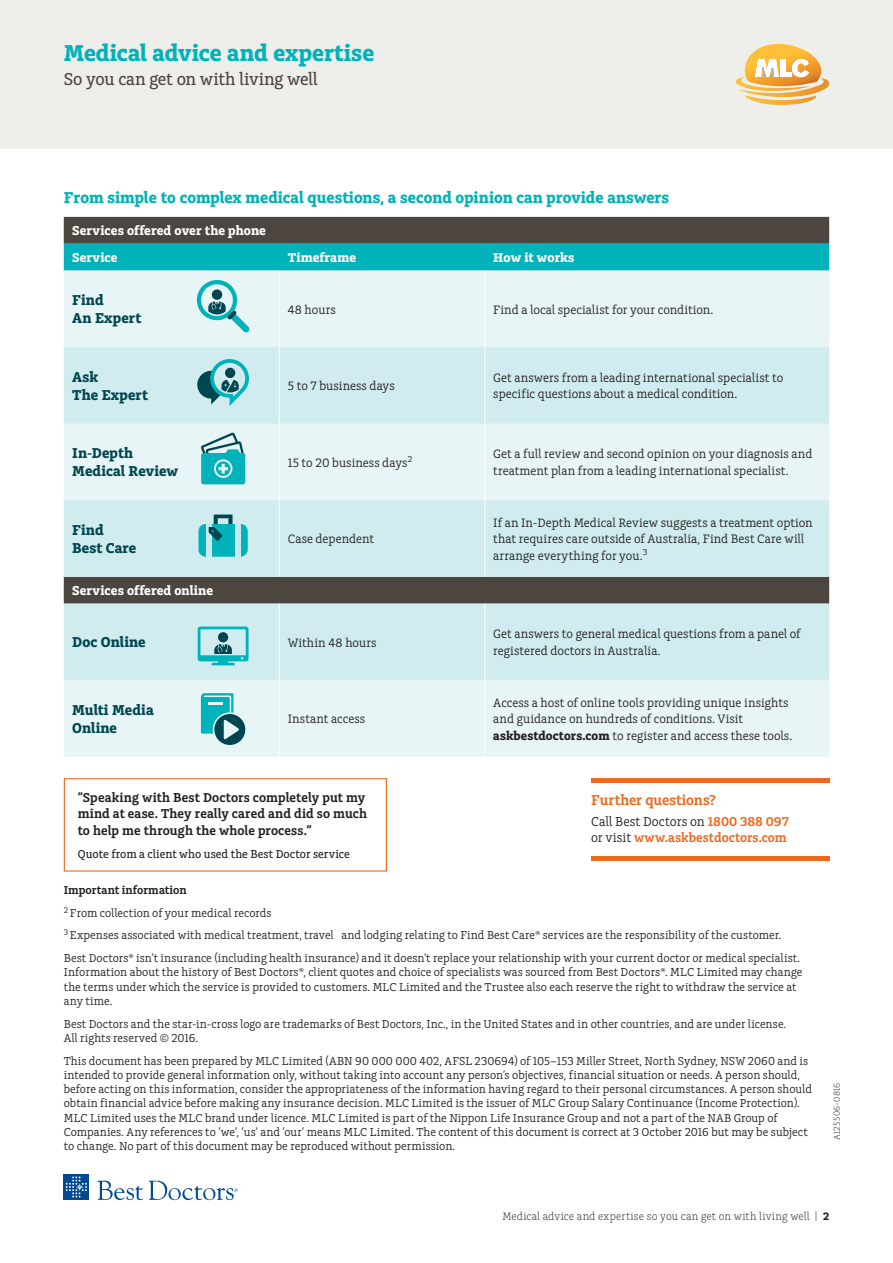
<style>
.page{position:relative;width:893px;height:1263px;background:#fff}
.page>*{position:absolute;margin:0;border:0;box-sizing:border-box;transform-origin:0 0}
.t1{font:700 24px "Charlie Std";color:#00b2b9}
.t2{font:500 18px "Charlie Std";letter-spacing:-.01em;color:#4d453f}
.t3{font:700 16.5px "Charlie Std";color:#00b2b9}
.t4{font:700 15px/18px "Charlie Std";letter-spacing:.005em;color:#004650}
.t5{font:600 15px "Charlie Std";color:#ec6a20}
.t6{font:600 13.5px/16.5px "Charlie Std";letter-spacing:.01em;color:#231f20}
.t7{font:700 13.5px/26.8px "Charlie Std";letter-spacing:.01em;color:#fff}
.t8{font:600 13.5px/16.5px "Charlie Std";color:#ec6a20}
.t9{font:12.75px/16.5px "Charlie Std";letter-spacing:.005em;color:#231f20}
.t10{font:12px/14.2px "Charlie Std";letter-spacing:.005em;color:#231f20}
.t11{font:500 12px "Charlie Std";letter-spacing:.005em;color:#231f20}
.t12{font:300 11.25px "Charlie Std";letter-spacing:.01em;color:#231f20}
.t13{font:300 9px "Charlie Std";letter-spacing:.015em;color:#231f20}
.s1{font-weight:700}
.s2{font-weight:400;color:#231f20}
.s3{font-weight:600}
</style>
<div class="page">
<svg style="left:97px;top:1180px;width:141px;height:20px"></svg>
<div style="left:63px;top:1174px;width:26px;height:26px;background:#014990"></div>
<svg style="left:66px;top:1176px;width:21px;height:21px"></svg>
<div style="left:0;top:0;width:893px;height:149px;background:#eeeeeb"></div>
<svg style="left:736px;top:44px;width:93px;height:61px"></svg>
<hr style="left:591px;top:778px;width:238px;height:4px;background:#ec6a20">
<hr style="left:591px;top:856px;width:238px;height:4px;background:#ec6a20">
<div style="left:64px;top:778px;width:323px;height:93px;border:1px solid #ec6a20"></div>
<div style="left:64px;top:217px;width:765px;height:27px;background:#4d453f"></div>
<div style="left:64px;top:244px;width:765px;height:27px;background:#00b2b9"></div>
<div style="left:64px;top:271px;width:765px;height:486px;background:#e7f5f6"></div>
<svg style="left:64px;top:347px;width:765px;height:333px;background:#cae0e1"></svg>
<hr style="left:279px;top:271px;width:1px;height:76px;background:#fff">
<hr style="left:484px;top:271px;width:1px;height:76px;background:#fff">
<hr style="left:279px;top:347px;width:1px;height:77px;background:#fff">
<hr style="left:484px;top:347px;width:1px;height:77px;background:#fff">
<hr style="left:279px;top:424px;width:1px;height:76px;background:#fff">
<hr style="left:484px;top:424px;width:1px;height:76px;background:#fff">
<hr style="left:279px;top:500px;width:1px;height:77px;background:#fff">
<hr style="left:484px;top:500px;width:1px;height:77px;background:#fff">
<hr style="left:279px;top:604px;width:1px;height:76px;background:#fff">
<hr style="left:484px;top:604px;width:1px;height:76px;background:#fff">
<hr style="left:279px;top:680px;width:1px;height:77px;background:#fff">
<hr style="left:484px;top:680px;width:1px;height:77px;background:#fff">
<div style="left:198px;top:524px;width:50px;height:33px;background:#00b2b9;border-radius:7px"></div>
<div style="left:206px;top:524px;width:5px;height:33px;background:#cbe9ec"></div>
<div style="left:235px;top:524px;width:5px;height:33px;background:#cbe9ec"></div>
<svg style="left:209px;top:514px;width:24px;height:27px"></svg>
<svg style="left:195px;top:278px;width:55px;height:55px;background:#a2d6d9"></svg>
<svg style="left:197px;top:359px;width:52px;height:47px;background:#76b7bc"></svg>
<svg style="left:201px;top:433px;width:44px;height:51px;background:#4fbec3"></svg>
<div style="left:214px;top:714px;width:31px;height:31px;background:#004650;border-radius:50%"></div>
<svg style="left:201px;top:693px;width:38px;height:47px"></svg>
<svg style="left:198px;top:626px;width:51px;height:39px;background:#76c7cb"></svg>
<h1 class="t1" style="left:64px;top:40px;width:312px">Medical advice and expertise</h1>
<h2 class="t2" style="left:64px;top:68px;width:255px">So you can get on with living well</h2>
<h3 class="t3" style="left:64px;top:188px;width:607px">From simple to complex medical questions, a second opinion can provide answers</h3>
<p class="t7" style="left:72px;top:217px;width:195px">Services offered over the phone<br>Service</p>
<p class="t7" style="left:288px;top:244px;width:70px">Timeframe</p>
<p class="t7" style="left:493px;top:244px;width:83px">How it works</p>
<p class="t4" style="left:72px;top:292px;width:70px">Find<br>An Expert</p>
<p class="t9" style="left:288px;top:301px;width:50px">48 hours</p>
<p class="t9" style="left:493px;top:301px;width:222px">Find a local specialist for your condition.</p>
<p class="t4" style="left:72px;top:368px;width:77px">Ask<br>The Expert</p>
<p class="t9" style="left:288px;top:378px;width:109px">5 to 7 business days</p>
<p class="t9" style="left:493px;top:369px;width:292px">Get answers from a leading international specialist to specific questions about a medical condition.</p>
<p class="t4" style="left:72px;top:445px;width:107px">In-Depth<br>Medical Review</p>
<p class="t9" style="left:288px;top:454px;width:126px">15 to 20 business days<sup>2</sup></p>
<p class="t9" style="left:493px;top:446px;width:321px">Get a full review and second opinion on your diagnosis and treatment plan from a leading international specialist.</p>
<p class="t4" style="left:72px;top:521px;width:66px">Find<br>Best Care</p>
<p class="t9" style="left:288px;top:531px;width:88px">Case dependent</p>
<p class="t7" style="left:72px;top:577px;width:142px">Services offered online</p>
<p class="t9" style="left:493px;top:514px;width:321px">If an In-Depth Medical Review suggests a treatment option that requires care outside of Australia, Find Best Care will arrange everything for you.<sup>3</sup></p>
<p class="t4" style="left:72px;top:634px;width:75px">Doc Online</p>
<p class="t9" style="left:288px;top:634px;width:90px">Within 48 hours</p>
<p class="t9" style="left:493px;top:626px;width:309px">Get answers to general medical questions from a panel of registered doctors in Australia.</p>
<p class="t4" style="left:72px;top:701px;width:83px">Multi Media<br>Online</p>
<p class="t9" style="left:288px;top:711px;width:79px">Instant access</p>
<p class="t6" style="left:78px;top:789px;width:291px">“Speaking with Best Doctors completely put my mind at ease. They really cared and did so much to help me through the whole process.”</p>
<p class="t11" style="left:78px;top:847px;width:274px">Quote from a client who used the Best Doctor service</p>
<p class="t9" style="left:493px;top:694px;width:300px">Access a host of online tools providing unique insights and guidance on hundreds of conditions. Visit <span class="s1">askbestdoctors.com</span> to register and access these tools.</p>
<p class="t5" style="left:591px;top:792px;width:127px">Further questions?</p>
<p class="t8" style="left:591px;top:813px;width:199px"><span class="s2">Call Best Doctors on</span> 1800 388 097 <span class="s2">or visit</span> www.askbestdoctors.com</p>
<p class="t10" style="left:64px;top:879px;width:738px;line-height:22.8px"><span class="s3">Important information<br></span><sup>2</sup> From collection of your medical records<br><sup>3</sup> Expenses associated with medical treatment, travel and lodging relating to Find Best Care® services are the responsibility of the customer.<br>Best Doctors® isn’t insurance (including health insurance) and it doesn’t replace your relationship with your current doctor or medical specialist.</p>
<p class="t10" style="left:64px;top:965px;width:740px">Information about the history of Best Doctors®, client quotes and choice of specialists was sourced from Best Doctors®. MLC Limited may change the terms under which the service is provided to customers. MLC Limited and the Trustee also each reserve the right to withdraw the service at any time.</p>
<p class="t10" style="left:64px;top:1017px;width:724px">Best Doctors and the star-in-cross logo are trademarks of Best Doctors, Inc., in the United States and in other countries, and are under license.<br>All rights reserved © 2016.</p>
<p class="t10" style="left:64px;top:1054px;width:750px">This document has been prepared by MLC Limited (ABN 90 000 000 402, AFSL 230694) of 105–153 Miller Street, North Sydney, NSW 2060 and is intended to provide general information only, without taking into account any person’s objectives, financial situation or needs. A person should, before acting on this information, consider the appropriateness of the information having regard to their personal circumstances. A person should obtain financial advice before making any insurance decision. MLC Limited is the issuer of MLC Group Salary Continuance (Income Protection).<br>MLC Limited uses the MLC brand under licence. MLC Limited is part of the Nippon Life Insurance Group and not a part of the NAB Group of Companies. Any references to ‘we’, ‘us’ and ‘our’ means MLC Limited. The content of this document is correct at 3 October 2016 but may be subject to change. No part of this document may be reproduced without permission.</p>
<p class="t13" style="left:832px;top:1140px;width:59px;rotate:-90deg">A125506-0816</p>
<p class="t12" style="left:502px;top:1210px;width:328px">Medical advice and expertise so you can get on with living well | <span class="s1">2</span></p>
</div>
